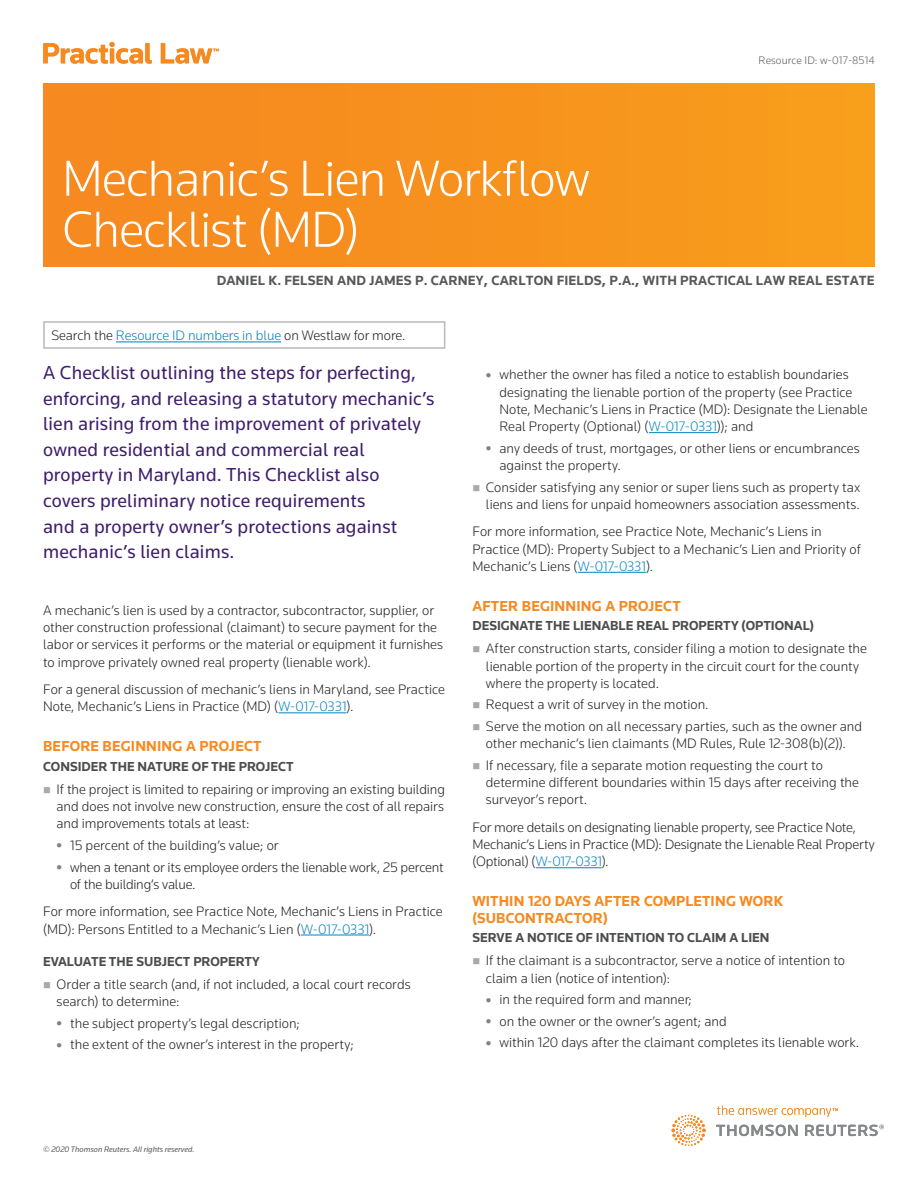
<style>
.page{position:relative;width:918px;height:1188px;background:#fff}
.page>*{position:absolute;margin:0;border:0;box-sizing:border-box;transform-origin:0 0}
.t1{font:300 52.5px/51px "Knowledge";letter-spacing:-.02em;color:#fff}
.t2{font:19.5px/25.5px "Knowledge";letter-spacing:.01em;color:#3e1d6b}
.t3{font:700 15px/16.5px "Knowledge";letter-spacing:.01em;color:#f6891f}
.t4{font:300 14.25px/17.2px "Knowledge";color:#231f20}
.t5{font:700 13.8px "Knowledge";letter-spacing:.01em;color:#57585a}
.t6{font:700 13.5px "Knowledge";color:#4b4c4d}
.t7{font:300 11.25px "Knowledge";letter-spacing:.01em;color:#57585a}
.t8{font:italic 8.25px "Knowledge";color:#57585a}
.s1{color:#0083bf}
</style>
<div class="page">
<svg style="left:43px;top:42px;width:176px;height:22px"></svg>
<svg style="left:672px;top:1106px;width:212px;height:40px"></svg>
<hr style="left:116px;top:342px;width:165px;height:1px;background:#0083bf">
<div style="left:43px;top:321px;width:402px;height:28px;border:2px solid #b8b9bc"></div>
<div style="left:43px;top:84px;width:832px;height:183px;background:#f6911e"></div>
<hr style="left:278px;top:713px;width:68px;height:1px;background:#0083bf">
<hr style="left:301px;top:935px;width:68px;height:1px;background:#0083bf">
<hr style="left:649px;top:432px;width:68px;height:1px;background:#0083bf">
<hr style="left:578px;top:572px;width:68px;height:1px;background:#0083bf">
<hr style="left:536px;top:868px;width:66px;height:1px;background:#0083bf">
<h1 class="t1" style="left:62px;top:152px;width:529px">Mechanic’s Lien Workflow<br>Checklist (MD)</h1>
<p class="t7" style="left:758px;top:53px;width:118px">Resource ID: w-017-8514</p>
<p class="t5" style="left:217px;top:272px;width:660px">DANIEL K. FELSEN AND JAMES P. CARNEY, CARLTON FIELDS, P.A., WITH PRACTICAL LAW REAL ESTATE</p>
<p class="t4" style="left:51px;top:327px;width:356px">Search the <span class="s1">Resource ID numbers in blue</span> on Westlaw for more.</p>
<p class="t2" style="left:43px;top:360px;width:393px">A Checklist outlining the steps for perfecting, enforcing, and releasing a statutory mechanic’s lien arising from the improvement of privately owned residential and commercial real property in Maryland. This Checklist also covers preliminary notice requirements<br>and a property owner’s protections against mechanic’s lien claims.</p>
<p class="t4" style="left:43px;top:601px;width:402px">A mechanic’s lien is used by a contractor, subcontractor, supplier, or other construction professional (claimant) to secure payment for the labor or services it performs or the material or equipment it furnishes to improve privately owned real property (lienable work).</p>
<p class="t4" style="left:43px;top:681px;width:403px">For a general discussion of mechanic’s liens in Maryland, see Practice<br>Note, Mechanic’s Liens in Practice (MD) (<span class="s1">W-017-0331</span>).</p>
<p class="t3" style="left:43px;top:738px;width:220px">BEFORE BEGINNING A PROJECT</p>
<p class="t6" style="left:43px;top:758px;width:252px">CONSIDER THE NATURE OF THE PROJECT</p>
<p class="t4" style="left:57px;top:780px;width:390px;text-align:justify">If the project is limited to repairing or improving an existing building and does not involve new construction, ensure the cost of all repairs and improvements totals at least:</p>
<p class="t4" style="left:70px;top:834px;width:375px;line-height:21.6px">15 percent of the building’s value; or<br>when a tenant or its employee orders the lienable work, 25 percent</p>
<p class="t4" style="left:43px;top:870px;width:401px;line-height:27.5px;text-indent:27px">of the building’s value.<br>For more information, see Practice Note, Mechanic’s Liens in Practice</p>
<p class="t4" style="left:43px;top:920px;width:335px">(MD): Persons Entitled to a Mechanic’s Lien (<span class="s1">W-017-0331</span>).</p>
<p class="t6" style="left:43px;top:953px;width:218px">EVALUATE THE SUBJECT PROPERTY</p>
<p class="t4" style="left:57px;top:975px;width:356px">Order a title search (and, if not included, a local court records search) to determine:</p>
<p class="t4" style="left:70px;top:1012px;width:285px;line-height:21.6px">the subject property’s legal description;<br>the extent of the owner’s interest in the property;</p>
<p class="t4" style="left:499px;top:366px;width:370px">whether the owner has filed a notice to establish boundaries designating the lienable portion of the property (see Practice Note, Mechanic’s Liens in Practice (MD): Designate the Lienable Real Property (Optional) (<span class="s1">W-017-0331</span>)); and</p>
<p class="t4" style="left:499px;top:439px;width:362px">any deeds of trust, mortgages, or other liens or encumbrances against the property.</p>
<p class="t4" style="left:486px;top:478px;width:376px">Consider satisfying any senior or super liens such as property tax liens and liens for unpaid homeowners association assessments.</p>
<p class="t4" style="left:472px;top:523px;width:390px">For more information, see Practice Note, Mechanic’s Liens in<br>Practice (MD): Property Subject to a Mechanic’s Lien and Priority of<br>Mechanic’s Liens (<span class="s1">W-017-0331</span>).</p>
<p class="t3" style="left:472px;top:597px;width:210px">AFTER BEGINNING A PROJECT</p>
<p class="t6" style="left:472px;top:617px;width:343px">DESIGNATE THE LIENABLE REAL PROPERTY (OPTIONAL)</p>
<p class="t4" style="left:486px;top:640px;width:383px">After construction starts, consider filing a motion to designate the lienable portion of the property in the circuit court for the county where the property is located.</p>
<p class="t4" style="left:486px;top:694px;width:378px;line-height:21.6px">Request a writ of survey in the motion.<br>Serve the motion on all necessary parties, such as the owner and</p>
<p class="t4" style="left:486px;top:732px;width:361px;line-height:21.6px">other mechanic’s lien claimants (MD Rules, Rule 12-308(b)(2)).<br>If necessary, file a separate motion requesting the court to</p>
<p class="t4" style="left:486px;top:773px;width:375px">determine different boundaries within 15 days after receiving the surveyor’s report.</p>
<p class="t4" style="left:472px;top:818px;width:404px">For more details on designating lienable property, see Practice Note,<br>Mechanic’s Liens in Practice (MD): Designate the Lienable Real Property (Optional) (<span class="s1">W-017-0331</span>).</p>
<p class="t3" style="left:472px;top:893px;width:312px">WITHIN 120 DAYS AFTER COMPLETING WORK (SUBCONTRACTOR)</p>
<p class="t6" style="left:472px;top:929px;width:299px">SERVE A NOTICE OF INTENTION TO CLAIM A LIEN</p>
<p class="t4" style="left:486px;top:952px;width:361px">If the claimant is a subcontractor, serve a notice of intention to claim a lien (notice of intention):</p>
<p class="t4" style="left:499px;top:988px;width:361px;line-height:21.6px">in the required form and manner;<br>on the owner or the owner’s agent; and<br>within 120 days after the claimant completes its lienable work.</p>
<p class="t8" style="left:43px;top:1144px;width:153px">© 2020 Thomson Reuters. All rights reserved.</p>
</div>
